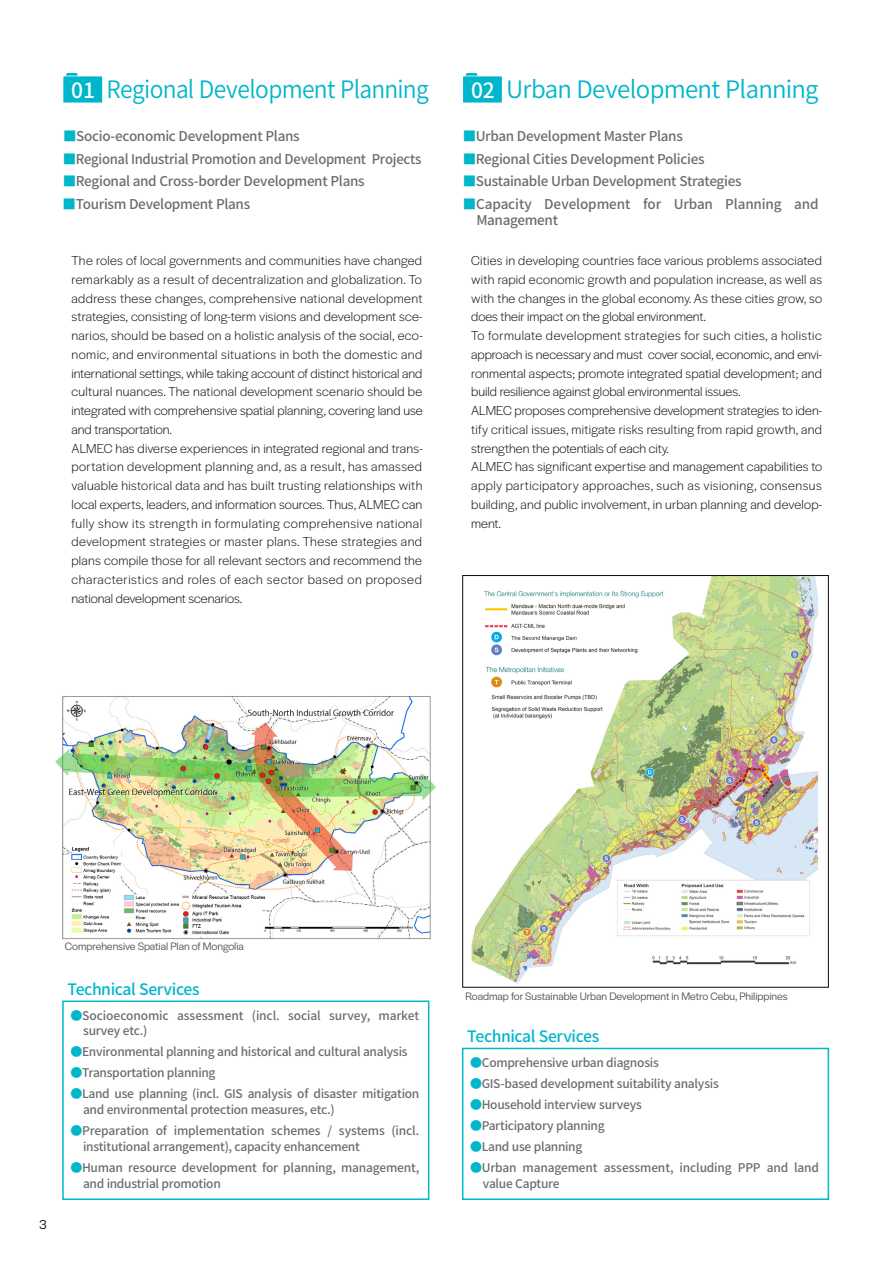
<style>
.page{position:relative;width:893px;height:1263px;background:#fff}
.page>*{position:absolute;margin:0;border:0;box-sizing:border-box;transform-origin:0 0}
.t1{font:600 24px "Noto Sans CJ Kjp";letter-spacing:-.03em;color:#00b6cb;scale:.95 1}
.t2{font:600 24px "Noto Sans CJ Kjp";letter-spacing:-.03em;color:#00b6cb}
.t3{font:500 21px "Noto Sans CJ Kjp";color:#fff}
.t4{font:500 15.75px "Noto Sans CJ Kjp";letter-spacing:-.025em;color:#00b6cb}
.t5{font:300 13.5px/18.8px "Halyard Display";letter-spacing:.015em;color:#0c0910}
.t6{font:500 13.5px/16.5px "Noto Sans CJ Kjp";letter-spacing:-.02em;color:#6c6d6f}
.t7{font:13.5px "Halyard Display";color:#0c0910}
.t8{font:500 12px/15.8px "Noto Sans CJ Kjp";letter-spacing:-.02em;color:#6c6d6f}
.t9{font:11.25px "Halyard Display";color:#4f5053}
.s1{font-weight:500;font-size:21px;color:#fff}
.s2{color:#00b6cb}
</style>
<div class="page">
<svg style="left:463px;top:73px;width:39px;height:30px"></svg>
<img style="left:55px;top:696px;width:381px;height:243px">
<svg style="left:63px;top:73px;width:39px;height:30px"></svg>
<div style="left:62px;top:1000px;width:367px;height:200px;border:2px solid #00b6cb"></div>
<img style="left:471px;top:577px;width:348px;height:407px">
<div style="left:462px;top:575px;width:367px;height:412px;border:1px solid #0c0910"></div>
<div style="left:462px;top:1048px;width:367px;height:152px;border:2px solid #00b6cb"></div>
<h2 class="t3" style="left:71px;top:79px;width:25px">01</h2>
<h1 class="t2" style="left:471px;top:76px;width:349px"><span class="s1">02</span> Urban Development Planning</h1>
<h1 class="t1" style="left:106px;top:76px;width:341px">Regional Development Planning</h1>
<p class="t6" style="left:63px;top:128px;width:238px"><span class="s2">■</span>Socio-economic Development Plans</p>
<p class="t6" style="left:63px;top:151px;width:360px"><span class="s2">■</span>Regional Industrial Promotion and Development Projects</p>
<p class="t6" style="left:63px;top:173px;width:303px"><span class="s2">■</span>Regional and Cross-border Development Plans</p>
<p class="t6" style="left:63px;top:196px;width:189px"><span class="s2">■</span>Tourism Development Plans</p>
<p class="t5" style="left:72px;top:250px;width:353px">The roles of local governments and communities have changed remarkably as a result of decentralization and globalization. To address these changes, comprehensive national development strategies, consisting of long-term visions and development sce&shy;narios, should be based on a holistic analysis of the social, eco&shy;nomic, and environmental situations in both the domestic and international settings, while taking account of distinct historical and cultural nuances. The national development scenario should be integrated with comprehensive spatial planning, covering land use and transportation.<br>ALMEC has diverse experiences in integrated regional and trans&shy;portation development planning and, as a result, has amassed valuable historical data and has built trusting relationships with local experts, leaders, and information sources. Thus, ALMEC can fully show its strength in formulating comprehensive national development strategies or master plans. These strategies and plans compile those for all relevant sectors and recommend the characteristics and roles of each sector based on proposed national development scenarios.</p>
<p class="t6" style="left:463px;top:128px;width:222px"><span class="s2">■</span>Urban Development Master Plans</p>
<p class="t6" style="left:463px;top:151px;width:244px"><span class="s2">■</span>Regional Cities Development Policies</p>
<p class="t6" style="left:463px;top:173px;width:280px"><span class="s2">■</span>Sustainable Urban Development Strategies</p>
<p class="t6" style="left:476px;top:196px;width:344px;text-indent:-14px"><span class="s2">■</span>Capacity Development for Urban Planning and<br>Management</p>
<p class="t5" style="left:471px;top:250px;width:353px">Cities in developing countries face various problems associated with rapid economic growth and population increase, as well as with the changes in the global economy. As these cities grow, so does their impact on the global environment.<br>To formulate development strategies for such cities, a holistic approach is necessary and must cover social, economic, and envi&shy;ronmental aspects; promote integrated spatial development; and build resilience against global environmental issues.<br>ALMEC proposes comprehensive development strategies to iden&shy;tify critical issues, mitigate risks resulting from rapid growth, and strengthen the potentials of each city.<br>ALMEC has significant expertise and management capabilities to apply participatory approaches, such as visioning, consensus building, and public involvement, in urban planning and develop&shy;ment.</p>
<p class="t7" style="left:39px;top:1215px;width:9px">3</p>
<p class="t9" style="left:65px;top:938px;width:181px">Comprehensive Spatial Plan of Mongolia</p>
<p class="t4" style="left:68px;top:980px;width:134px">Technical Services</p>
<p class="t8" style="left:83px;top:1007px;width:338px;text-indent:-13px"><span class="s2">●</span>Socioeconomic assessment (incl. social survey, market survey etc.)</p>
<p class="t8" style="left:70px;top:1044px;width:339px"><span class="s2">●</span>Environmental planning and historical and cultural analysis</p>
<p class="t8" style="left:70px;top:1065px;width:147px"><span class="s2">●</span>Transportation planning</p>
<p class="t8" style="left:83px;top:1086px;width:338px;text-indent:-13px"><span class="s2">●</span>Land use planning (incl. GIS analysis of disaster mitigation and environmental protection measures, etc.)</p>
<p class="t8" style="left:83px;top:1123px;width:338px;text-indent:-13px"><span class="s2">●</span>Preparation of implementation schemes / systems (incl. institutional arrangement), capacity enhancement</p>
<p class="t8" style="left:83px;top:1160px;width:338px;text-indent:-13px"><span class="s2">●</span>Human resource development for planning, management, and industrial promotion</p>
<p class="t9" style="left:466px;top:989px;width:324px">Roadmap for Sustainable Urban Development in Metro Cebu, Philippines</p>
<p class="t4" style="left:467px;top:1027px;width:134px">Technical Services</p>
<p class="t8" style="left:470px;top:1055px;width:190px"><span class="s2">●</span>Comprehensive urban diagnosis</p>
<p class="t8" style="left:470px;top:1076px;width:250px"><span class="s2">●</span>GIS-based development suitability analysis</p>
<p class="t8" style="left:470px;top:1097px;width:173px"><span class="s2">●</span>Household interview surveys</p>
<p class="t8" style="left:470px;top:1118px;width:136px"><span class="s2">●</span>Participatory planning</p>
<p class="t8" style="left:470px;top:1139px;width:114px"><span class="s2">●</span>Land use planning</p>
<p class="t8" style="left:483px;top:1160px;width:338px;text-indent:-13px"><span class="s2">●</span>Urban management assessment, including PPP and land value Capture</p>
</div>
